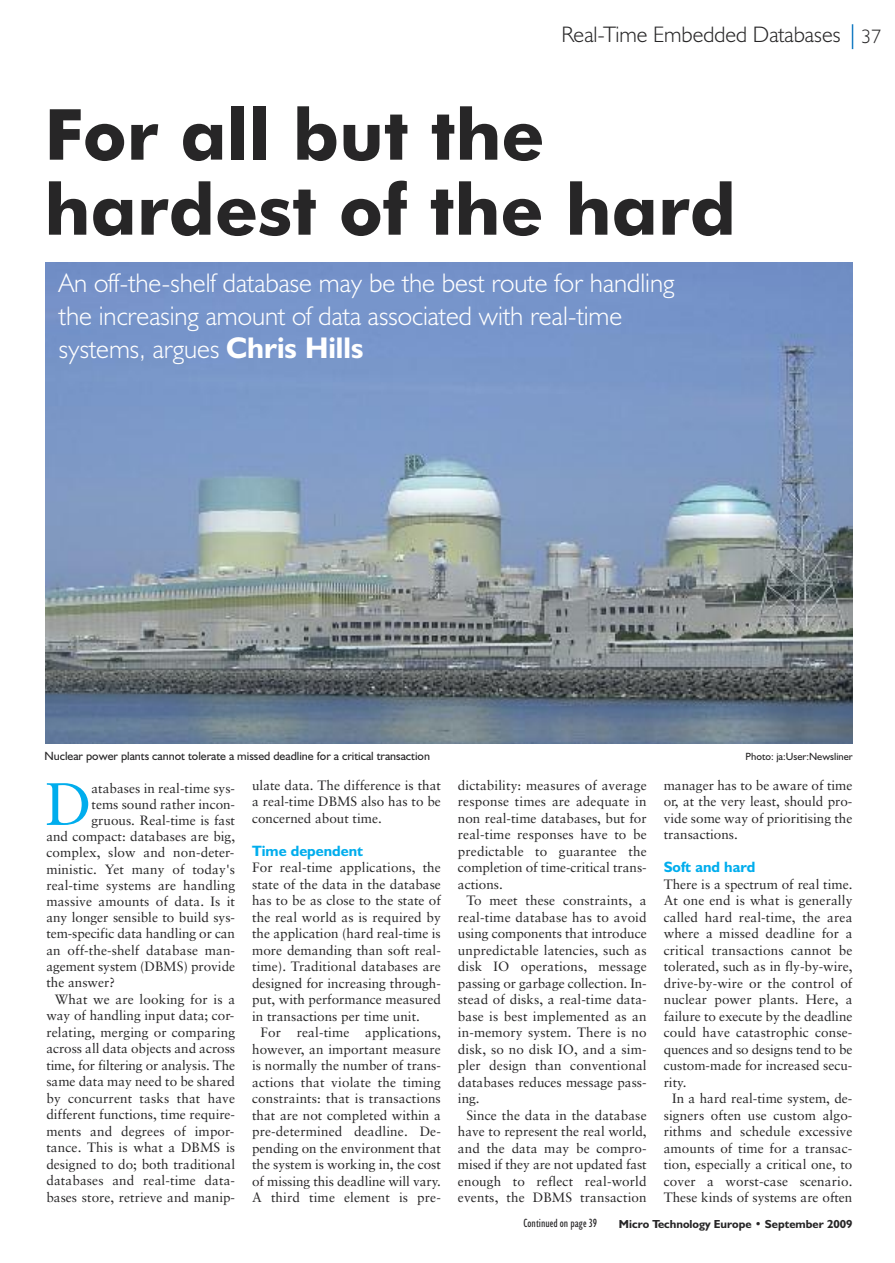
<style>
.page{position:relative;width:895px;height:1263px;background:#fff}
.page>*{position:absolute;margin:0;border:0;box-sizing:border-box;transform-origin:0 0}
.t1{font:700 70.5px/75px "Futura BT";color:#272627}
.t2{font:59.85px "Sabon";color:#00aded}
.t3{font:300 27px/33px "Humanist 521 BT";color:#fff}
.t4{font:300 22.5px "Humanist 521 BT";color:#272627}
.t5{font:700 15px "Humanist 521 BT";color:#00aded}
.t6{font:13.5px/16.5px "Sabon";color:#272627;text-align:justify}
.t7{font:12px "Humanist 521 BT";color:#272627}
.t8{font:condensed 12px "Humanist 521 BT";color:#272627}
.t9{font:700 11.7px "Humanist 521 BT";color:#272627}
.t10{font:10.5px "Humanist 521 BT";color:#272627}
.s1{font-size:19.5px}
.s2{font-weight:700;font-size:30px}
</style>
<div class="page">
<svg style="left:852px;top:24px;width:1px;height:25px"></svg>
<img style="left:45px;top:263px;width:807px;height:481px">
<h3 class="t4" style="left:561px;top:27px;width:321px">Real-Time Embedded Databases <span class="s1">37</span></h3>
<h1 class="t1" style="left:44px;top:103px;width:693px">For all but the hardest of the hard</h1>
<h3 class="t3" style="left:59px;top:270px;width:617px">An off-the-shelf database may be the best route for handling the increasing amount of data associated with real-time systems, argues <span class="s2">Chris Hills</span></h3>
<p class="t7" style="left:44px;top:751px;width:387px">Nuclear power plants cannot tolerate a missed deadline for a critical transaction</p>
<p class="t10" style="left:745px;top:752px;width:109px">Photo: ja:User:Newsliner</p>
<h2 class="t2" style="left:45px;top:779px;width:48px">D</h2>
<p class="t6" style="left:92px;top:781px;width:145px">atabases in real-time sys-</p>
<p class="t6" style="left:92px;top:797px;width:145px">tems sound rather incon-</p>
<p class="t6" style="left:92px;top:813px;width:145px">gruous. Real-time is fast</p>
<p class="t6" style="left:46px;top:829px;width:190px">and compact: databases are big,</p>
<p class="t6" style="left:46px;top:845px;width:190px">complex, slow and non-deter-</p>
<p class="t6" style="left:46px;top:862px;width:190px">ministic. Yet many of today's</p>
<p class="t6" style="left:46px;top:878px;width:190px">real-time systems are handling</p>
<p class="t6" style="left:46px;top:894px;width:190px">massive amounts of data. Is it</p>
<p class="t6" style="left:46px;top:910px;width:190px">any longer sensible to build sys-</p>
<p class="t6" style="left:46px;top:926px;width:190px">tem-specific data handling or can</p>
<p class="t6" style="left:46px;top:943px;width:190px">an off-the-shelf database man-</p>
<p class="t6" style="left:46px;top:959px;width:190px">agement system (DBMS) provide</p>
<p class="t6" style="left:46px;top:975px;width:70px">the answer?</p>
<p class="t6" style="left:55px;top:992px;width:182px">What we are looking for is a</p>
<p class="t6" style="left:46px;top:1008px;width:190px">way of handling input data; cor-</p>
<p class="t6" style="left:46px;top:1025px;width:190px">relating, merging or comparing</p>
<p class="t6" style="left:46px;top:1041px;width:190px">across all data objects and across</p>
<p class="t6" style="left:46px;top:1058px;width:190px">time, for filtering or analysis. The</p>
<p class="t6" style="left:46px;top:1074px;width:190px">same data may need to be shared</p>
<p class="t6" style="left:46px;top:1091px;width:190px">by concurrent tasks that have</p>
<p class="t6" style="left:46px;top:1107px;width:190px">different functions, time require-</p>
<p class="t6" style="left:46px;top:1124px;width:190px">ments and degrees of impor-</p>
<p class="t6" style="left:46px;top:1140px;width:190px">tance. This is what a DBMS is</p>
<p class="t6" style="left:46px;top:1157px;width:190px">designed to do; both traditional</p>
<p class="t6" style="left:46px;top:1173px;width:190px">databases and real-time data-</p>
<p class="t6" style="left:46px;top:1190px;width:190px">bases store, retrieve and manip-</p>
<p class="t6" style="left:252px;top:778px;width:190px">ulate data. The difference is that a real-time DBMS also has to be concerned about time.</p>
<p class="t5" style="left:252px;top:845px;width:113px">Time dependent</p>
<p class="t6" style="left:252px;top:860px;width:190px">For real-time applications, the state of the data in the database has to be as close to the state of the real world as is required by the application (hard real-time is more demanding than soft real&shy;time). Traditional databases are designed for increasing through&shy;put, with performance measured in transactions per time unit.</p>
<p class="t6" style="left:252px;top:1025px;width:190px;text-indent:9px">For real-time applications, however, an important measure is normally the number of trans&shy;actions that violate the timing constraints: that is transactions that are not completed within a pre-determined deadline. De&shy;pending on the environment that the system is working in, the cost of missing this deadline will vary.<br>A third time element is pre-</p>
<p class="t6" style="left:458px;top:778px;width:190px">dictability: measures of average response times are adequate in non real-time databases, but for real-time responses have to be predictable to guarantee the completion of time-critical trans&shy;actions.</p>
<p class="t6" style="left:458px;top:893px;width:190px;text-indent:9px">To meet these constraints, a real-time database has to avoid using components that introduce unpredictable latencies, such as disk IO operations, message passing or garbage collection. In&shy;stead of disks, a real-time data&shy;base is best implemented as an in-memory system. There is no disk, so no disk IO, and a sim&shy;pler design than conventional databases reduces message pass&shy;ing.</p>
<p class="t6" style="left:458px;top:1108px;width:190px;text-indent:9px">Since the data in the database have to represent the real world, and the data may be compro&shy;mised if they are not updated fast enough to reflect real-world events, the DBMS transaction</p>
<p class="t6" style="left:664px;top:778px;width:190px">manager has to be aware of time or, at the very least, should pro&shy;vide some way of prioritising the transactions.</p>
<p class="t5" style="left:664px;top:862px;width:93px">Soft and hard</p>
<p class="t6" style="left:664px;top:877px;width:190px">There is a spectrum of real time.<br>At one end is what is generally called hard real-time, the area where a missed deadline for a critical transactions cannot be tolerated, such as in fly-by-wire, drive-by-wire or the control of nuclear power plants. Here, a failure to execute by the deadline could have catastrophic conse&shy;quences and so designs tend to be custom-made for increased secu&shy;rity.</p>
<p class="t6" style="left:664px;top:1091px;width:190px;text-indent:9px">In a hard real-time system, de&shy;signers often use custom algo&shy;rithms and schedule excessive amounts of time for a transac&shy;tion, especially a critical one, to cover a worst-case scenario.<br>These kinds of systems are often</p>
<p class="t8" style="left:523px;top:1219px;width:75px">Continued on page 39</p>
<p class="t9" style="left:619px;top:1220px;width:235px">Micro Technology Europe • September 2009</p>
</div>
